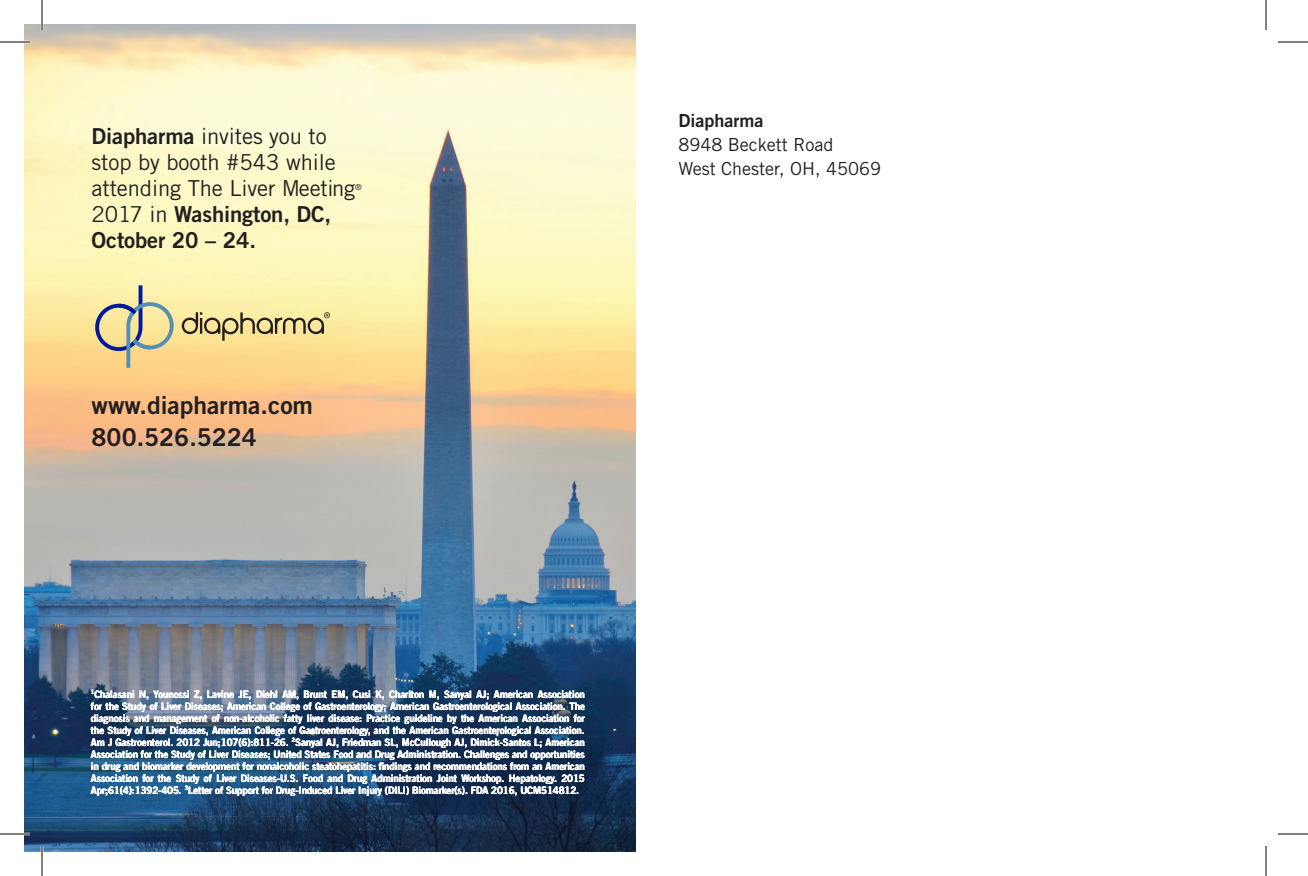
<style>
.page{position:relative;width:1308px;height:876px;background:#fff}
.page>*{position:absolute;margin:0;border:0;box-sizing:border-box;transform-origin:0 0}
.t1{font:24.6px/31.4px "Trade Gothic LT Std Bd 2";color:#231f20}
.t2{font:22px/26px "Trade Gothic LT Std";letter-spacing:-.005em;color:#231f20}
.t3{font:22px/26px "Trade Gothic LT Std Bd 2";letter-spacing:-.005em;color:#231f20}
.t4{font:18px/24px "Trade Gothic LT Std";color:#231f20}
.t5{font:10.2px/12px "Trade Gothic LT Std Bd 2";letter-spacing:-.01em;color:#fff;text-align:justify;scale:.95 1}
.t6{font:8.2px "Trade Gothic LT Std";color:#231f20}
.s1{font-family:"Trade Gothic LT Std Bd 2"}
.s2{font-family:"Trade Gothic LT Std"}
</style>
<div class="page">
<img style="left:24px;top:24px;width:612px;height:828px">
<svg style="left:182px;top:312px;width:148px;height:29px;background:#cbbb80"></svg>
<svg style="left:95px;top:285px;width:79px;height:83px;background:#d5c99c"></svg>
<hr style="left:0;top:41px;width:30px;height:2px;background:#fff">
<hr style="left:0;top:833px;width:30px;height:2px;background:#fff">
<hr style="left:41px;top:0;width:2px;height:30px;background:#fff">
<hr style="left:41px;top:846px;width:2px;height:30px;background:#fff">
<hr style="left:0;top:42px;width:30px;height:1px;background:#000">
<hr style="left:1278px;top:42px;width:30px;height:1px;background:#000">
<hr style="left:0;top:834px;width:30px;height:1px;background:#000">
<hr style="left:1278px;top:834px;width:30px;height:1px;background:#000">
<hr style="left:42px;top:0;width:1px;height:30px;background:#000">
<hr style="left:42px;top:846px;width:1px;height:30px;background:#000">
<hr style="left:1266px;top:0;width:1px;height:30px;background:#000">
<hr style="left:1266px;top:846px;width:1px;height:30px;background:#000">
<p class="t2" style="left:92px;top:123px;width:265px"><span class="s1">Diapharma</span> invites you to stop by booth #543 while attending The Liver Meeting</p>
<p class="t6" style="left:355px;top:182px;width:8px">®</p>
<p class="t3" style="left:92px;top:201px;width:241px"><span class="s2">2017 in</span> Washington, DC,<br>October 20 – 24.</p>
<p class="t1" style="left:92px;top:389px;width:223px">www.diapharma.com<br>800.526.5224</p>
<p class="t4" style="left:678px;top:108px;width:204px"><span class="s1">Diapharma<br></span>8948 Beckett Road<br>West Chester, OH, 45069</p>
<p class="t5" style="left:91px;top:688px;width:521px"><sup>1</sup>Chalasani N, Younossi Z, Lavine JE, Diehl AM, Brunt EM, Cusi K, Charlton M, Sanyal AJ; American Association for the Study of Liver Diseases; American College of Gastroenterology; American Gastroenterological Association. The diagnosis and management of non-alcoholic fatty liver disease: Practice guideline by the American Association for the Study of Liver Diseases, American College of Gastroenterology, and the American Gastroenterological Association.<br>Am J Gastroenterol. 2012 Jun;107(6):811-26. <sup>2</sup>Sanyal AJ, Friedman SL, McCullough AJ, Dimick-Santos L; American Association for the Study of Liver Diseases; United States Food and Drug Administration. Challenges and opportunities in drug and biomarker development for nonalcoholic steatohepatitis: findings and recommendations from an American Association for the Study of Liver Diseases-U.S. Food and Drug Administration Joint Workshop. Hepatology. 2015<br>Apr;61(4):1392-405. <sup>3</sup>Letter of Support for Drug-Induced Liver Injury (DILI) Biomarker(s). FDA 2016, UCM514812.</p>
</div>
